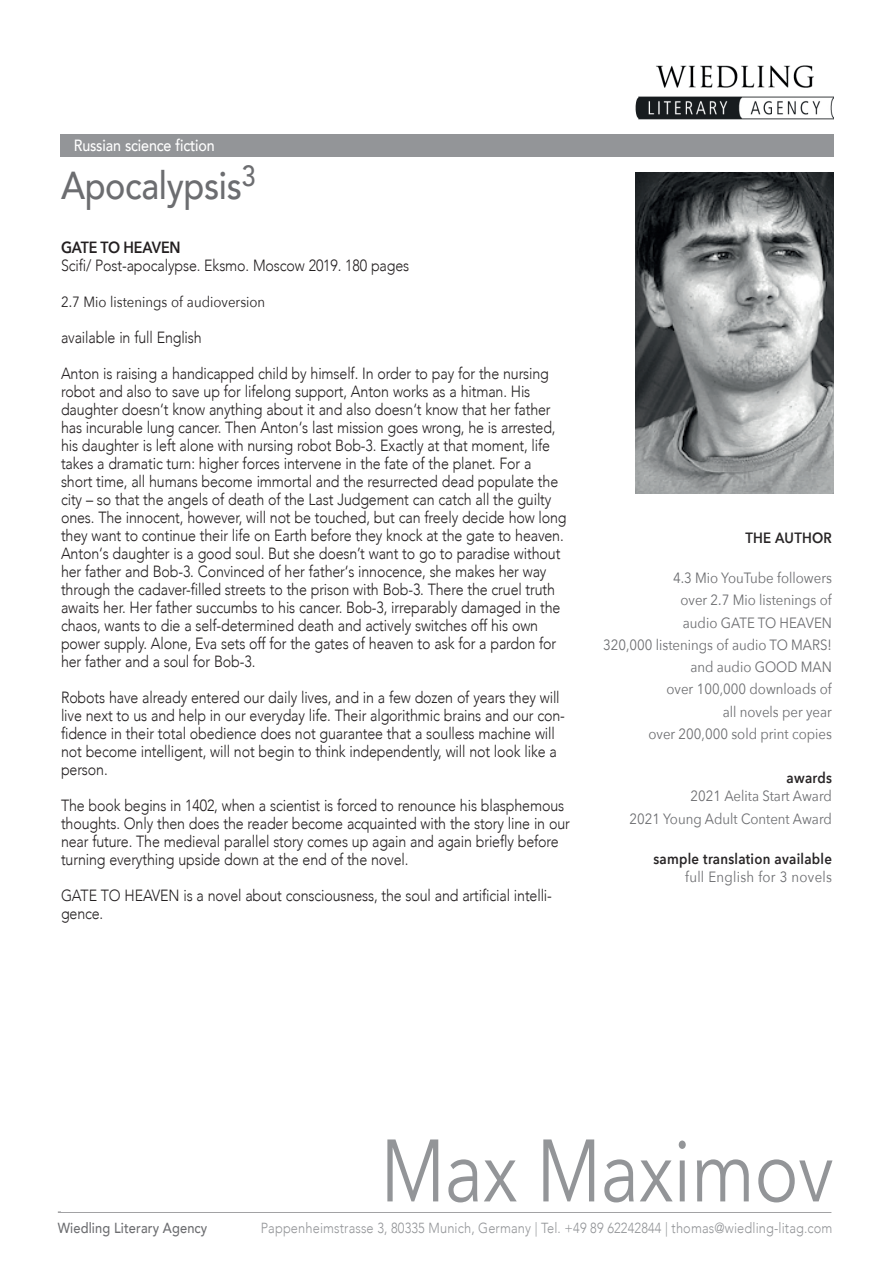
<style>
.page{position:relative;width:893px;height:1263px;background:#fff}
.page>*{position:absolute;margin:0;border:0;box-sizing:border-box;transform-origin:0 0}
.t1{font:87.45px "Avenir Next";letter-spacing:-.01em;color:#939598;scale:.83 1}
.t2{font:500 38.85px "Avenir";letter-spacing:-.01em;color:#6c6d70;scale:.88 1}
.t3{font:300 16.2px/18px "Avenir";letter-spacing:-.01em;color:#231f20;scale:.88 1}
.t4{font:500 16.2px "Avenir";letter-spacing:-.01em;color:#fff;scale:.88 1}
.t5{font:600 16.2px "Avenir Next";letter-spacing:-.01em;color:#231f20;scale:.88 1}
.t6{font:14.85px/22.2px "Avenir Next";color:#6c6d70;text-align:right;scale:.89 1}
.t7{font:600 14.85px "Avenir Next";letter-spacing:.02em;color:#282526;scale:.89 1}
.t8{font:14.85px "Avenir Next";color:#282526;scale:.89 1}
.t9{font:14.85px "Avenir Next";letter-spacing:.02em;color:#6c6d70;scale:.89 1}
.t10{font:300 14.55px "Avenir";letter-spacing:.01em;color:#939598;scale:.88 1}
.t11{font:500 14.55px "Avenir";letter-spacing:.01em;color:#6c6d70;scale:.88 1}
</style>
<div class="page">
<img style="left:629px;top:65px;width:204px;height:70px">
<div style="left:60px;top:135px;width:773px;height:22px;background:#939598"></div>
<hr style="left:58px;top:1212px;width:773px;height:1px;background:#6c6d70">
<img style="left:635px;top:173px;width:199px;height:321px">
<p class="t4" style="left:74px;top:131px;width:162px">Russian science fiction</p>
<h2 class="t2" style="left:61px;top:152px;width:223px">Apocalypsis<sup>3</sup></h2>
<p class="t5" style="left:61px;top:234px;width:137px">GATE TO HEAVEN</p>
<p class="t3" style="left:61px;top:257px;width:397px">Scifi/ Post-apocalypse. Eksmo. Moscow 2019. 180 pages</p>
<p class="t8" style="left:61px;top:289px;width:231px">2.7 Mio listenings of audioversion</p>
<p class="t3" style="left:61px;top:329px;width:161px">available in full English</p>
<p class="t3" style="left:61px;top:365px;width:576px">Anton is raising a handicapped child by himself. In order to pay for the nursing robot and also to save up for lifelong support, Anton works as a hitman. His daughter doesn‘t know anything about it and also doesn‘t know that her father has incurable lung cancer. Then Anton‘s last mission goes wrong, he is arrested, his daughter is left alone with nursing robot Bob-3. Exactly at that moment, life takes a dramatic turn: higher forces intervene in the fate of the planet. For a short time, all humans become immortal and the resurrected dead populate the city – so that the angels of death of the Last Judgement can catch all the guilty ones. The innocent, however, will not be touched, but can freely decide how long they want to continue their life on Earth before they knock at the gate to heaven.<br>Anton‘s daughter is a good soul. But she doesn’t want to go to paradise without her father and Bob-3. Convinced of her father‘s innocence, she makes her way through the cadaver-filled streets to the prison with Bob-3. There the cruel truth awaits her. Her father succumbs to his cancer. Bob-3, irreparably damaged in the chaos, wants to die a self-determined death and actively switches off his own power supply. Alone, Eva sets off for the gates of heaven to ask for a pardon for her father and a soul for Bob-3.</p>
<p class="t3" style="left:61px;top:688px;width:574px">Robots have already entered our daily lives, and in a few dozen of years they will live next to us and help in our everyday life. Their algorithmic brains and our con&shy;fidence in their total obedience does not guarantee that a soulless machine will not become intelligent, will not begin to think independently, will not look like a person.</p>
<p class="t3" style="left:61px;top:797px;width:580px">The book begins in 1402, when a scientist is forced to renounce his blasphemous thoughts. Only then does the reader become acquainted with the story line in our near future. The medieval parallel story comes up again and again briefly before turning everything upside down at the end of the novel.</p>
<p class="t3" style="left:61px;top:887px;width:559px">GATE TO HEAVEN is a novel about consciousness, the soul and artificial intelli&shy;gence.</p>
<p class="t7" style="left:745px;top:525px;width:99px">THE AUTHOR</p>
<p class="t6" style="left:603px;top:566px;width:259px">4.3 Mio YouTube followers<br>over 2.7 Mio listenings of<br>audio GATE TO HEAVEN<br>320,000 listenings of audio TO MARS! and audio GOOD MAN<br>over 100,000 downloads of<br>all novels per year<br>over 200,000 sold print copies</p>
<p class="t7" style="left:787px;top:765px;width:52px">awards</p>
<p class="t6" style="left:629px;top:784px;width:229px">2021 Aelita Start Award<br>2021 Young Adult Content Award</p>
<p class="t7" style="left:653px;top:846px;width:202px">sample translation available</p>
<p class="t9" style="left:685px;top:864px;width:166px">full English for 3 novels</p>
<h1 class="t1" style="left:381px;top:1097px;width:547px">Max Maximov</h1>
<p class="t11" style="left:58px;top:1215px;width:171px">Wiedling Literary Agency</p>
<p class="t10" style="left:261px;top:1219px;width:651px">Pappenheimstrasse 3, 80335 Munich, Germany | Tel. +49 89 62242844 | thomas@wiedling-litag.com</p>
</div>
